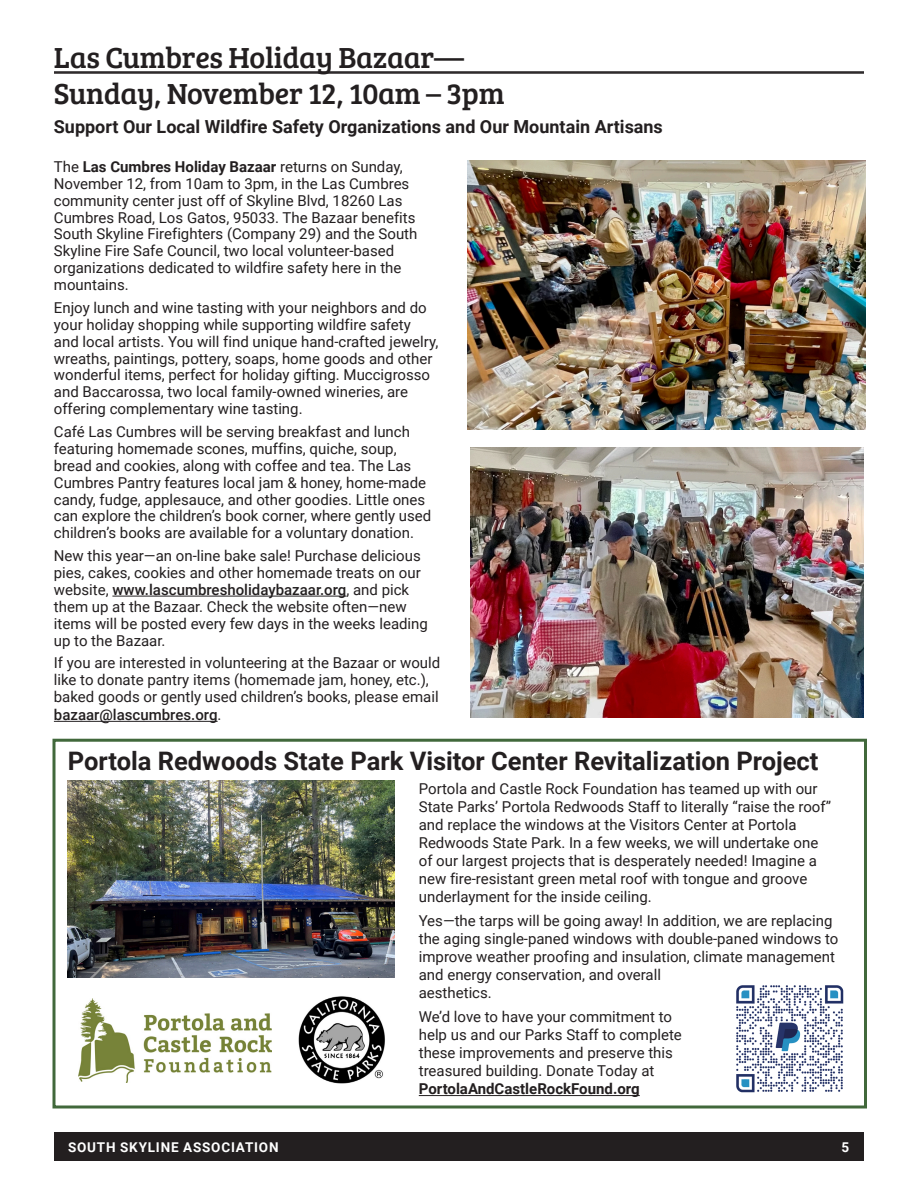
<style>
.page{position:relative;width:918px;height:1188px;background:#fff}
.page>*{position:absolute;margin:0;border:0;box-sizing:border-box;transform-origin:0 0}
.Heading_16_pt_bold{font:30px/36px "Bree Serif";letter-spacing:-.01em;color:#231f20}
.subheads{font:700 25.5px "Roboto";color:#231f20}
.subheads-2{font:700 18px "Roboto";color:#231f20}
.body{font:15px/16.8px "Roboto";color:#231f20}
.t1{font:700 13.5px "Roboto";letter-spacing:.06em;color:#fff}
.s1{font-weight:700}
.s2{font-weight:500}
</style>
<div class="page">
<div style="left:54px;top:1133px;width:810px;height:28px;background:#231f20"></div>
<hr style="left:54px;top:71px;width:810px;height:2px;background:#231f20">
<hr style="left:54px;top:72px;width:810px;height:2px;background:#231f20">
<hr style="left:112px;top:596px;width:234px;height:1px;background:#231f20">
<hr style="left:54px;top:721px;width:164px;height:1px;background:#231f20">
<img style="left:470px;top:447px;width:394px;height:270px">
<img style="left:467px;top:161px;width:399px;height:268px">
<div style="left:52px;top:739px;width:815px;height:369px;border:3px solid #41683b"></div>
<hr style="left:419px;top:1095px;width:221px;height:1px;background:#231f20">
<img style="left:298px;top:996px;width:87px;height:87px">
<img style="left:68px;top:781px;width:326px;height:197px">
<img style="left:78px;top:999px;width:193px;height:84px">
<img style="left:736px;top:985px;width:108px;height:108px">
<p class="Heading_16_pt_bold" style="left:54px;top:38px;width:452px">Las Cumbres Holiday Bazaar—<br>Sunday, November 12, 10am – 3pm</p>
<p class="subheads-2" style="left:54px;top:114px;width:611px">Support Our Local Wildfire Safety Organizations and Our Mountain Artisans</p>
<p class="body" style="left:54px;top:157px;width:365px">The <span class="s1">Las Cumbres Holiday Bazaar</span> returns on Sunday, November 12, from 10am to 3pm, in the Las Cumbres community center just off of Skyline Blvd, 18260 Las Cumbres Road, Los Gatos, 95033. The Bazaar benefits South Skyline Firefighters (Company 29) and the South Skyline Fire Safe Council, two local volunteer-based organizations dedicated to wildfire safety here in the mountains.</p>
<p class="body" style="left:54px;top:299px;width:386px">Enjoy lunch and wine tasting with your neighbors and do your holiday shopping while supporting wildfire safety and local artists. You will find unique hand-crafted jewelry, wreaths, paintings, pottery, soaps, home goods and other wonderful items, perfect for holiday gifting. Muccigrosso and Baccarossa, two local family-owned wineries, are offering complementary wine tasting.</p>
<p class="body" style="left:54px;top:423px;width:379px">Café Las Cumbres will be serving breakfast and lunch featuring homemade scones, muffins, quiche, soup, bread and cookies, along with coffee and tea. The Las Cumbres Pantry features local jam &amp; honey, home-made candy, fudge, applesauce, and other goodies. Little ones can explore the children’s book corner, where gently used children’s books are available for a voluntary donation.</p>
<p class="body" style="left:54px;top:547px;width:376px">New this year—an on-line bake sale! Purchase delicious pies, cakes, cookies and other homemade treats on our website, <span class="s2">www.lascumbresholidaybazaar.org</span>, and pick them up at the Bazaar. Check the website often—new items will be posted every few days in the weeks leading up to the Bazaar.</p>
<p class="body" style="left:54px;top:654px;width:388px;line-height:17.2px">If you are interested in volunteering at the Bazaar or would like to donate pantry items (homemade jam, honey, etc.), baked goods or gently used children’s books, please email <span class="s2">bazaar@lascumbres.org</span>.</p>
<p class="subheads" style="left:68px;top:743px;width:752px">Portola Redwoods State Park Visitor Center Revitalization Project</p>
<p class="body" style="left:419px;top:780px;width:414px;line-height:18px">Portola and Castle Rock Foundation has teamed up with our State Parks’ Portola Redwoods Staff to literally “raise the roof” and replace the windows at the Visitors Center at Portola Redwoods State Park. In a few weeks, we will undertake one of our largest projects that is desperately needed! Imagine a new fire-resistant green metal roof with tongue and groove underlayment for the inside ceiling.</p>
<p class="body" style="left:419px;top:912px;width:421px;line-height:18px">Yes—the tarps will be going away! In addition, we are replacing the aging single-paned windows with double-paned windows to improve weather proofing and insulation, climate management and energy conservation, and overall<br>aesthetics.</p>
<p class="body" style="left:419px;top:1008px;width:265px;line-height:18px">We’d love to have your commitment to help us and our Parks Staff to complete these improvements and preserve this treasured building. Donate Today at <span class="s1">PortolaAndCastleRockFound.org</span></p>
<p class="t1" style="left:68px;top:1138px;width:212px">SOUTH SKYLINE ASSOCIATION</p>
<p class="t1" style="left:842px;top:1138px;width:9px">5</p>
</div>
